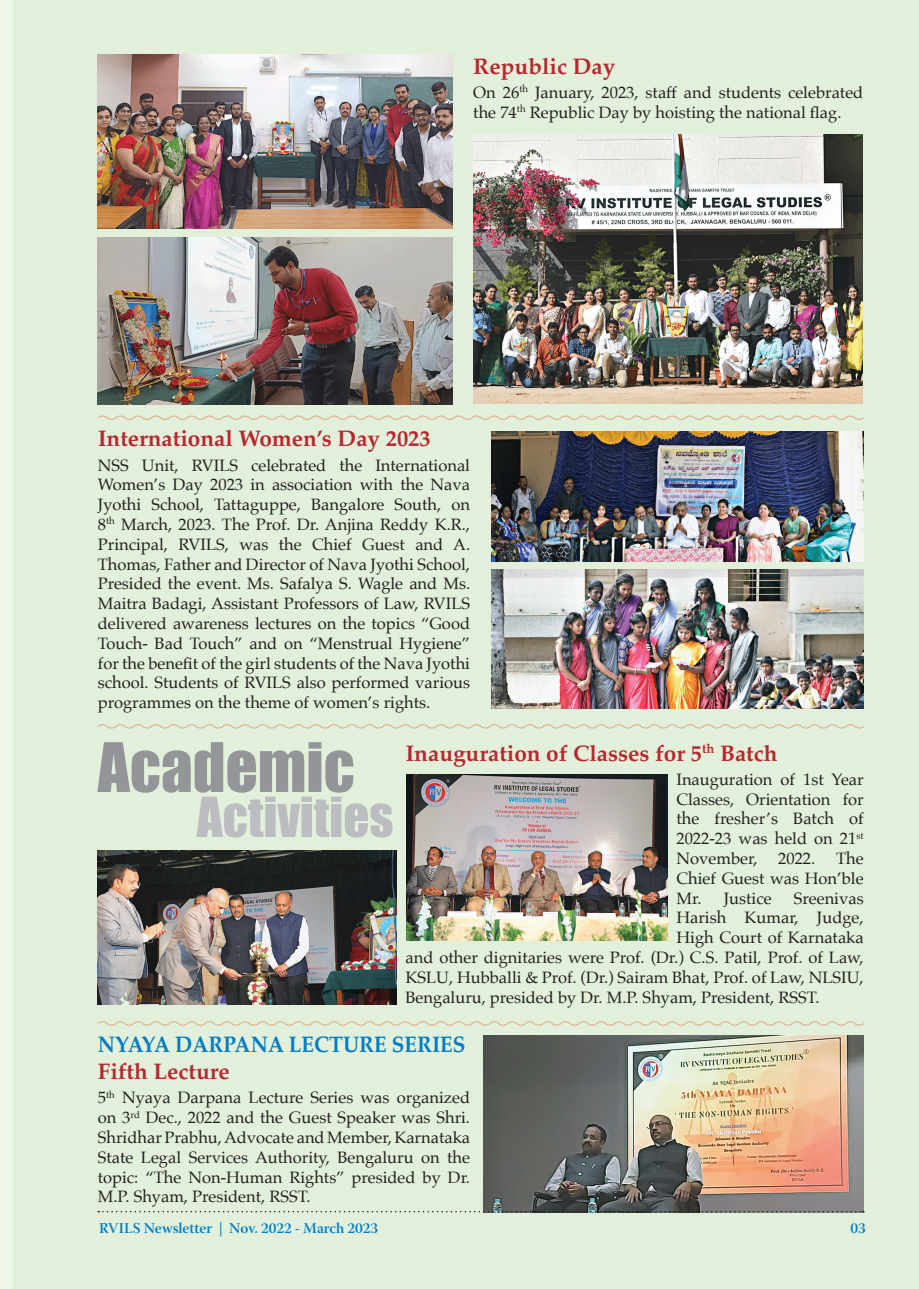
<style>
.page{position:relative;width:919px;height:1289px;background:#fff}
.page>*{position:absolute;margin:0;border:0;box-sizing:border-box;transform-origin:0 0}
.t1{font:63px "Impact";color:#939598}
.t2{font:51px "Impact";color:#bcbdc0}
.t3{font:700 22.5px "Palatino";color:#b7282e}
.t4{font:700 22.5px "Palatino";color:#007ec5;scale:.92 1}
.t5{font:16.5px/19.8px "Palatino";color:#231f20;text-align:justify}
.t6{font:15px "Warnock Pro Semibold Subh";color:#007ec5}
</style>
<div class="page">
<div style="left:0;top:1px;width:13px;height:1287px;background:#edf6e8"></div>
<div style="left:14px;top:0;width:904px;height:1288px;background:#e2efda"></div>
<svg style="left:98px;top:415px;width:766px;height:5px"></svg>
<svg style="left:98px;top:724px;width:766px;height:5px"></svg>
<svg style="left:98px;top:1021px;width:766px;height:5px"></svg>
<img style="left:98px;top:237px;width:354px;height:167px">
<img style="left:98px;top:54px;width:354px;height:175px">
<img style="left:474px;top:134px;width:388px;height:269px">
<img style="left:491px;top:431px;width:372px;height:130px">
<img style="left:491px;top:569px;width:372px;height:139px">
<img style="left:406px;top:774px;width:262px;height:166px">
<img style="left:97px;top:850px;width:299px;height:154px">
<img style="left:483px;top:1035px;width:380px;height:175px">
<svg style="left:98px;top:1210px;width:765px;height:2px"></svg>
<h3 class="t3" style="left:473px;top:47px;width:143px">Republic Day</h3>
<p class="t5" style="left:473px;top:82px;width:391px">On 26<sup>th</sup> January, 2023, staff and students celebrated the 74<sup>th</sup> Republic Day by hoisting the national flag.</p>
<h3 class="t3" style="left:98px;top:419px;width:334px">International Women’s Day 2023</h3>
<p class="t5" style="left:98px;top:455px;width:374px">NSS Unit, RVILS celebrated the International Women’s Day 2023 in association with the Nava Jyothi School, Tattaguppe, Bangalore South, on 8<sup>th</sup> March, 2023. The Prof. Dr. Anjina Reddy K.R., Principal, RVILS, was the Chief Guest and A.<br>Thomas, Father and Director of Nava Jyothi School, Presided the event. Ms. Safalya S. Wagle and Ms.<br>Maitra Badagi, Assistant Professors of Law, RVILS delivered awareness lectures on the topics “Good Touch- Bad Touch” and on “Menstrual Hygiene” for the benefit of the girl students of the Nava Jyothi school. Students of RVILS also performed various programmes on the theme of women’s rights.</p>
<h1 class="t1" style="left:98px;top:728px;width:258px">Academic</h1>
<h2 class="t2" style="left:197px;top:785px;width:198px">Activities</h2>
<h3 class="t3" style="left:405px;top:733px;width:373px">Inauguration of Classes for 5<sup>th</sup> Batch</h3>
<p class="t5" style="left:676px;top:769px;width:189px">Inauguration of 1st Year Classes, Orientation for the fresher’s Batch of 2022-23 was held on 21<sup>st </sup>November,</p>
<p class="t5" style="left:676px;top:848px;width:189px;text-indent:159px">The Chief Guest was Hon’ble Mr. Justice</p>
<p class="t5" style="left:778px;top:848px;width:39px">2022.</p>
<p class="t5" style="left:793px;top:888px;width:71px">Sreenivas</p>
<p class="t5" style="left:676px;top:907px;width:189px">Harish Kumar, Judge,</p>
<p class="t5" style="left:676px;top:927px;width:189px">High Court of Karnataka</p>
<p class="t5" style="left:405px;top:947px;width:459px">and other dignitaries were Prof. (Dr.) C.S. Patil, Prof. of Law,</p>
<p class="t5" style="left:405px;top:967px;width:459px">KSLU, Hubballi &amp; Prof. (Dr.) Sairam Bhat, Prof. of Law, NLSIU,</p>
<p class="t5" style="left:405px;top:987px;width:415px">Bengaluru, presided by Dr. M.P. Shyam, President, RSST.</p>
<h3 class="t4" style="left:98px;top:1025px;width:401px">NYAYA DARPANA LECTURE SERIES</h3>
<h3 class="t3" style="left:98px;top:1052px;width:133px">Fifth Lecture</h3>
<p class="t5" style="left:98px;top:1087px;width:374px">5<sup>th</sup> Nyaya Darpana Lecture Series was organized on 3<sup>rd</sup> Dec., 2022 and the Guest Speaker was Shri.<br>Shridhar Prabhu, Advocate and Member, Karnataka State Legal Services Authority, Bengaluru on the topic: “The Non-Human Rights” presided by Dr.<br>M.P. Shyam, President, RSST.</p>
<p class="t6" style="left:99px;top:1218px;width:280px">RVILS Newsletter | Nov. 2022 - March 2023</p>
<p class="t6" style="left:850px;top:1218px;width:17px">03</p>
</div>
